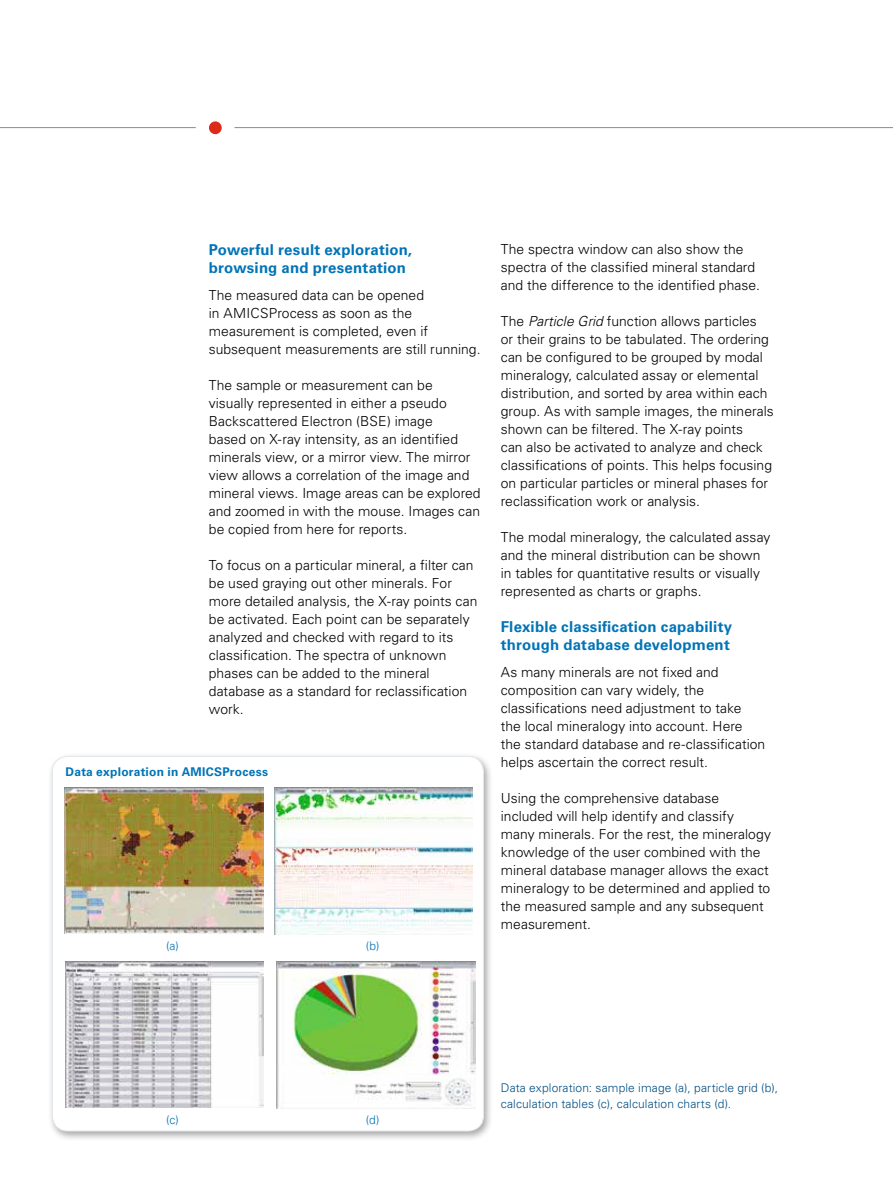
<style>
.page{position:relative;width:893px;height:1187px;background:#fff}
.page>*{position:absolute;margin:0;border:0;box-sizing:border-box;transform-origin:0 0}
.t1{font:700 15px/18px "Univers LT Std";letter-spacing:.015em;color:#0074b7}
.t2{font:300 13.8px/18px "Univers LT Std";color:#000}
.t3{font:300 12px/15.8px "Univers LT Std";letter-spacing:.01em;color:#004e83}
.t4{font:700 12px "Univers LT Std";letter-spacing:.02em;color:#0074b7}
.t5{font:300 12px "Univers LT Std";color:#0074b7}
.s1{font-style:italic}
</style>
<div class="page">
<hr style="left:0;top:127px;width:196px;height:1px;background:#808e96">
<div style="left:209px;top:121px;width:13px;height:13px;background:#dc291a;border-radius:50%"></div>
<hr style="left:234px;top:127px;width:659px;height:1px;background:#808e96">
<div style="left:47px;top:752px;width:446px;height:389px;background:#000;opacity:.35"></div>
<div style="left:52px;top:756px;width:431px;height:374px;background:#fff;border-radius:16px"></div>
<img style="left:65px;top:787px;width:199px;height:146px">
<img style="left:274px;top:787px;width:199px;height:147px">
<img style="left:65px;top:961px;width:199px;height:146px">
<img style="left:276px;top:961px;width:199px;height:146px">
<p class="t1" style="left:209px;top:240px;width:205px">Powerful result exploration, browsing and presentation</p>
<p class="t2" style="left:209px;top:285px;width:273px">The measured data can be opened<br>in AMICSProcess as soon as the measurement is completed, even if subsequent measurements are still running.</p>
<p class="t2" style="left:209px;top:375px;width:273px">The sample or measurement can be visually represented in either a pseudo Backscattered Electron (BSE) image<br>based on X-ray intensity, as an identified minerals view, or a mirror view. The mirror view allows a correlation of the image and mineral views. Image areas can be explored and zoomed in with the mouse. Images can be copied from here for reports.</p>
<p class="t2" style="left:209px;top:555px;width:270px">To focus on a particular mineral, a filter can be used graying out other minerals. For more detailed analysis, the X-ray points can be activated. Each point can be separately analyzed and checked with regard to its classification. The spectra of unknown phases can be added to the mineral database as a standard for reclassification work.</p>
<p class="t4" style="left:66px;top:764px;width:204px">Data exploration in AMICSProcess</p>
<p class="t5" style="left:166px;top:938px;width:14px">(a)</p>
<p class="t5" style="left:366px;top:938px;width:15px">(b)</p>
<p class="t2" style="left:501px;top:240px;width:261px">The spectra window can also show the spectra of the classified mineral standard and the difference to the identified phase.</p>
<p class="t2" style="left:501px;top:312px;width:274px">The <span class="s1">Particle Grid</span> function allows particles<br>or their grains to be tabulated. The ordering can be configured to be grouped by modal mineralogy, calculated assay or elemental distribution, and sorted by area within each group. As with sample images, the minerals shown can be filtered. The X-ray points<br>can also be activated to analyze and check classifications of points. This helps focusing on particular particles or mineral phases for reclassification work or analysis.</p>
<p class="t2" style="left:501px;top:528px;width:271px">The modal mineralogy, the calculated assay and the mineral distribution can be shown in tables for quantitative results or visually represented as charts or graphs.</p>
<p class="t1" style="left:501px;top:617px;width:233px">Flexible classification capability through database development</p>
<p class="t2" style="left:501px;top:663px;width:266px">As many minerals are not fixed and composition can vary widely, the classifications need adjustment to take<br>the local mineralogy into account. Here the standard database and re-classification helps ascertain the correct result.</p>
<p class="t2" style="left:501px;top:789px;width:272px">Using the comprehensive database included will help identify and classify many minerals. For the rest, the mineralogy knowledge of the user combined with the mineral database manager allows the exact mineralogy to be determined and applied to the measured sample and any subsequent measurement.</p>
<p class="t5" style="left:166px;top:1112px;width:14px">(c)</p>
<p class="t5" style="left:366px;top:1112px;width:15px">(d)</p>
<p class="t3" style="left:501px;top:1080px;width:279px">Data exploration: sample image (a), particle grid (b), calculation tables (c), calculation charts (d).</p>
</div>
